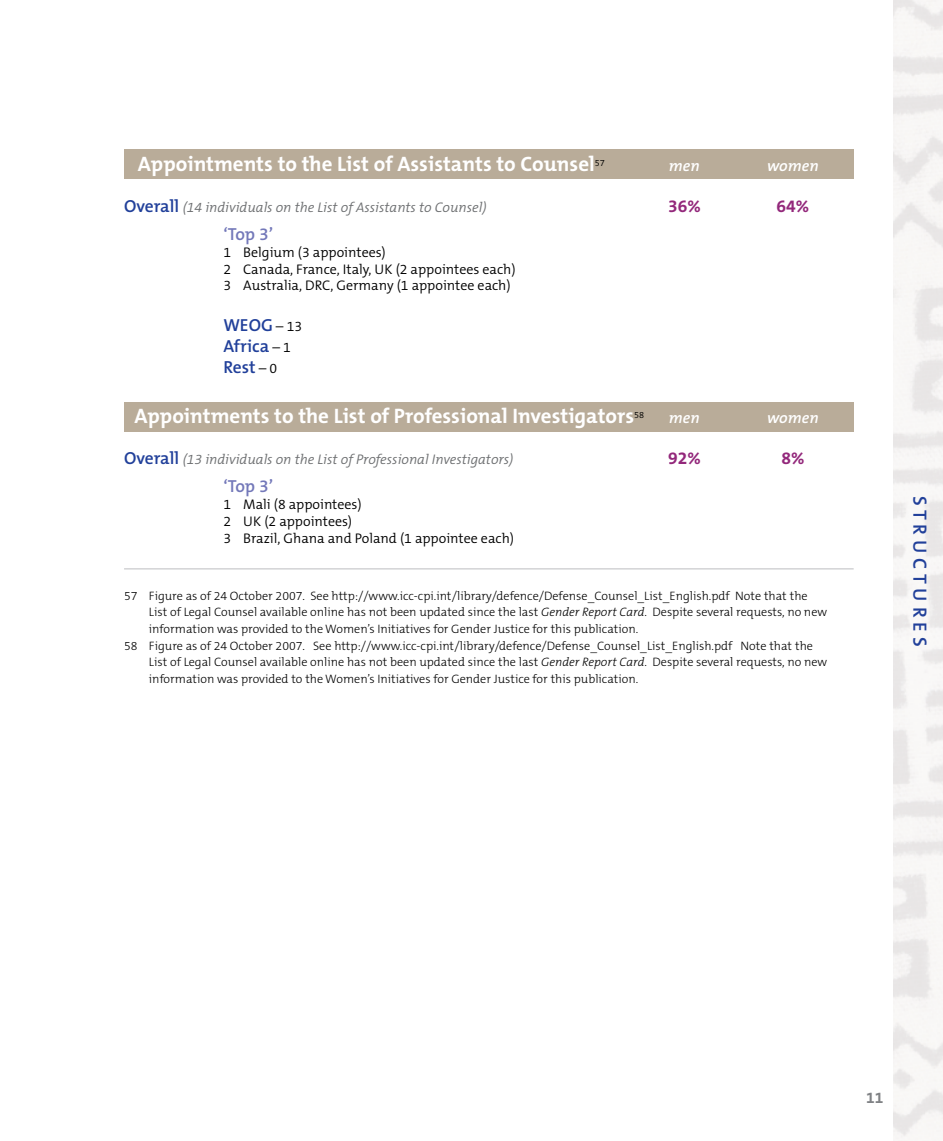
<style>
.page{position:relative;width:943px;height:1141px;background:#fff}
.page>*{position:absolute;margin:0;border:0;box-sizing:border-box;transform-origin:0 0}
.t1{font:700 21px "The Mix B7";color:#fff}
.t2{font:600 19.25px "The Mix B6";letter-spacing:.25em;color:#21409a}
.t3{font:600 17.5px/21px "The Mix B6";color:#21409a}
.t4{font:600 17.5px "The Mix B6";letter-spacing:-.04em;color:#7378b9}
.t5{font:700 17.5px "The Mix B7";color:#93287b}
.t6{font:italic 600 15.75px "The Mix B6";color:#fff}
.t7{font:700 15.75px "The Mix B7";color:#808285}
.t8{font:300 14px/16.8px "The Mix B4";color:#000}
.t9{font:italic 300 14px "The Mix B4";color:#6d6f71}
.t10{font:300 12.25px "The Mix B3";color:#000}
.t11{font:300 9.1px "The Mix B4";color:#000}
.s1{font-family:"The Mix B6";font-weight:600;font-style:normal;font-size:17.5px;color:#21409a}
.s2{font-family:"The Mix B4";font-weight:300;font-size:14px;color:#000}
.s3{font-style:italic}
</style>
<div class="page">
<div style="left:124px;top:402px;width:729px;height:30px;background:#b9ac99"></div>
<div style="left:124px;top:149px;width:729px;height:30px;background:#b9ac99"></div>
<hr style="left:124px;top:568px;width:729px;height:1px;background:#bcbdc0">
<h1 class="t1" style="left:138px;top:153px;width:458px">Appointments to the List of Assistants to Counsel</h1>
<p class="t11" style="left:595px;top:158px;width:12px">57</p>
<p class="t6" style="left:669px;top:158px;width:32px">men</p>
<p class="t6" style="left:767px;top:158px;width:53px">women</p>
<p class="t9" style="left:124px;top:200px;width:364px"><span class="s1">Overall</span> (14 individuals on the List of Assistants to Counsel)</p>
<h3 class="t5" style="left:668px;top:197px;width:34px">36%</h3>
<h3 class="t5" style="left:776px;top:197px;width:34px">64%</h3>
<h3 class="t4" style="left:223px;top:225px;width:51px">‘Top 3’</h3>
<p class="t8" style="left:223px;top:244px;width:294px">1 Belgium (3 appointees)<br>2 Canada, France, Italy, UK (2 appointees each)<br>3 Australia, DRC, Germany (1 appointee each)</p>
<h3 class="t3" style="left:223px;top:316px;width:80px">WEOG <span class="s2">– 13<br></span>Africa <span class="s2">– 1<br></span>Rest <span class="s2">– 0</span></h3>
<h1 class="t1" style="left:134px;top:405px;width:501px">Appointments to the List of Professional Investigators</h1>
<p class="t11" style="left:634px;top:410px;width:12px">58</p>
<p class="t6" style="left:669px;top:410px;width:32px">men</p>
<p class="t6" style="left:767px;top:410px;width:53px">women</p>
<p class="t9" style="left:124px;top:452px;width:390px"><span class="s1">Overall</span> (13 individuals on the List of Professional Investigators)</p>
<h3 class="t5" style="left:668px;top:449px;width:34px">92%</h3>
<h3 class="t5" style="left:781px;top:449px;width:24px">8%</h3>
<h3 class="t4" style="left:223px;top:477px;width:51px">‘Top 3’</h3>
<p class="t8" style="left:223px;top:497px;width:292px">1 Mali (8 appointees)<br>2 UK (2 appointees)<br>3 Brazil, Ghana and Poland (1 appointee each)</p>
<p class="t10" style="left:124px;top:589px;width:685px">57 Figure as of 24 October 2007. See http://www.icc-cpi.int/library/defence/Defense_Counsel_List_English.pdf Note that the</p>
<p class="t10" style="left:149px;top:606px;width:679px">List of Legal Counsel available online has not been updated since the last <span class="s3">Gender Report Card</span>. Despite several requests, no new</p>
<p class="t10" style="left:149px;top:623px;width:491px">information was provided to the Women’s Initiatives for Gender Justice for this publication.</p>
<p class="t10" style="left:124px;top:639px;width:690px">58 Figure as of 24 October 2007. See http://www.icc-cpi.int/library/defence/Defense_Counsel_List_English.pdf Note that the</p>
<p class="t10" style="left:149px;top:656px;width:679px">List of Legal Counsel available online has not been updated since the last <span class="s3">Gender Report Card</span>. Despite several requests, no new</p>
<p class="t10" style="left:149px;top:672px;width:491px">information was provided to the Women’s Initiatives for Gender Justice for this publication.</p>
<h2 class="t2" style="left:930px;top:496px;width:152px;rotate:90deg">STRUCTURES</h2>
<p class="t7" style="left:866px;top:1090px;width:19px">11</p>
</div>
